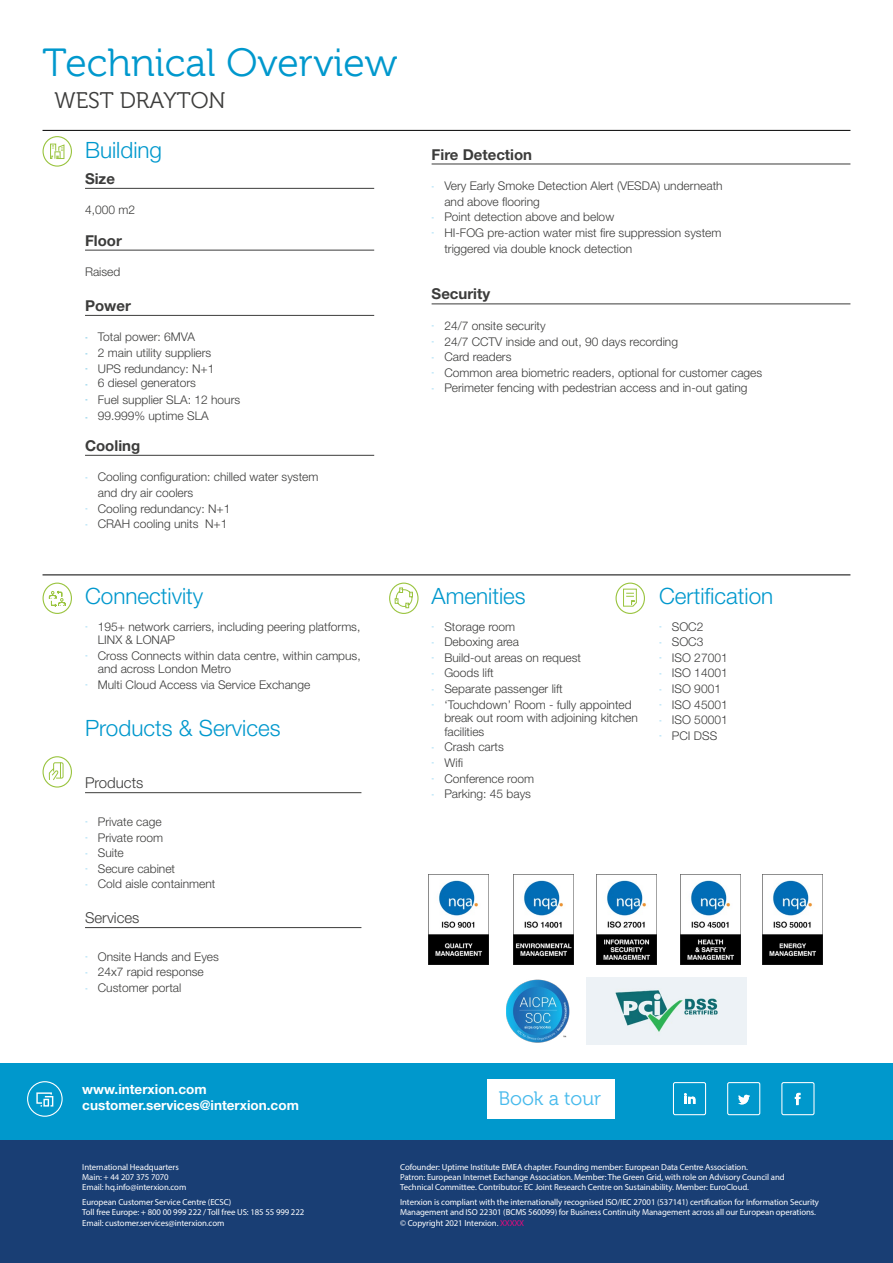
<style>
.page{position:relative;width:893px;height:1263px;background:#fff}
.page>*{position:absolute;margin:0;border:0;box-sizing:border-box;transform-origin:0 0}
.t1{font:39.15px "Museo 300";color:#0098cd}
.t2{font:300 22.5px "Helvetica Neue LT Std";color:#0098cd}
.t3{font:22.5px "Museo 300";color:#3c3c3b}
.t4{font:19.35px "Museo 300";color:#47baec}
.t5{font:700 15px "Helvetica Neue LT Std";color:#3c3c3b}
.t6{font:300 15px "Helvetica Neue LT Std";color:#3c3c3b}
.t7{font:700 13.5px/15.9px "Helvetica Neue LT Std";color:#fff}
.t8{font:300 12px/13.5px "Helvetica Neue LT Std";color:#3c3c3b}
.t9{font:300 12px "Helvetica Neue LT Std";color:#3d3d3c}
.t10{font:8.7px/10.4px "Myriad Pro";letter-spacing:-.01em;color:#fff}
.s1{font-size:7.5px;color:#0097cf}
.s2{font-size:7.5px;color:#47baec}
.s3{color:#e3097c}
</style>
<div class="page">
<svg style="left:50px;top:143px;width:15px;height:16px"></svg>
<div style="left:43px;top:136px;width:29px;height:31px;border:1px solid #9ac43f;border-radius:50%"></div>
<hr style="left:85px;top:188px;width:289px;height:1px;background:#3c3c3b">
<hr style="left:85px;top:250px;width:289px;height:1px;background:#3c3c3b">
<hr style="left:85px;top:315px;width:289px;height:1px;background:#3c3c3b">
<hr style="left:85px;top:455px;width:289px;height:1px;background:#3c3c3b">
<hr style="left:432px;top:164px;width:418px;height:1px;background:#3c3c3b">
<hr style="left:432px;top:304px;width:418px;height:1px;background:#3c3c3b">
<hr style="left:43px;top:574px;width:807px;height:1px;background:#000">
<hr style="left:43px;top:130px;width:807px;height:1px;background:#000">
<hr style="left:85px;top:792px;width:276px;height:1px;background:#3c3c3b">
<hr style="left:85px;top:927px;width:276px;height:1px;background:#3c3c3b">
<svg style="left:49px;top:590px;width:17px;height:17px"></svg>
<div style="left:43px;top:583px;width:29px;height:31px;border:1px solid #9ac43f;border-radius:50%"></div>
<div style="left:43px;top:756px;width:29px;height:32px;border:1px solid #9ac43f;border-radius:50%"></div>
<svg style="left:48px;top:762px;width:16px;height:18px"></svg>
<svg style="left:394px;top:587px;width:19px;height:21px"></svg>
<div style="left:389px;top:583px;width:30px;height:31px;border:1px solid #9ac43f;border-radius:50%"></div>
<div style="left:615px;top:583px;width:30px;height:31px;border:1px solid #9ac43f;border-radius:50%"></div>
<svg style="left:623px;top:588px;width:14px;height:19px"></svg>
<div style="left:0;top:1140px;width:893px;height:123px;background:#193e74"></div>
<div style="left:0;top:1063px;width:893px;height:77px;background:#0098cc"></div>
<svg style="left:36px;top:1092px;width:17px;height:14px"></svg>
<div style="left:27px;top:1081px;width:36px;height:36px;border:1px solid #fff;border-radius:50%"></div>
<div style="left:487px;top:1079px;width:128px;height:39px;background:#fff"></div>
<svg style="left:684px;top:1093px;width:12px;height:11px"></svg>
<div style="left:673px;top:1082px;width:33px;height:33px;border:1px solid #fff;border-radius:2px"></div>
<svg style="left:738px;top:1095px;width:12px;height:9px"></svg>
<div style="left:727px;top:1082px;width:33px;height:33px;border:1px solid #fff;border-radius:2px"></div>
<svg style="left:795px;top:1093px;width:5px;height:12px"></svg>
<div style="left:781px;top:1082px;width:33px;height:33px;border:1px solid #fff;border-radius:2px"></div>
<img style="left:506px;top:979px;width:63px;height:64px">
<img style="left:586px;top:977px;width:160px;height:67px">
<img style="left:429px;top:874px;width:60px;height:90px">
<img style="left:513px;top:874px;width:60px;height:90px">
<img style="left:597px;top:874px;width:60px;height:90px">
<img style="left:680px;top:874px;width:60px;height:90px">
<img style="left:762px;top:874px;width:60px;height:90px">
<h1 class="t1" style="left:43px;top:42px;width:356px">Technical Overview</h1>
<h2 class="t3" style="left:55px;top:88px;width:173px">WEST DRAYTON</h2>
<h2 class="t2" style="left:85px;top:136px;width:79px">Building</h2>
<p class="t5" style="left:85px;top:169px;width:31px">Size</p>
<p class="t8" style="left:85px;top:203px;width:52px">4,000 m2</p>
<p class="t5" style="left:85px;top:231px;width:38px">Floor</p>
<p class="t8" style="left:85px;top:265px;width:37px">Raised</p>
<p class="t5" style="left:85px;top:296px;width:47px">Power</p>
<p class="t9" style="left:85px;top:330px;width:111px"><span class="s1">-</span> Total power: 6MVA</p>
<p class="t9" style="left:85px;top:345px;width:128px"><span class="s1">-</span> 2 main utility suppliers</p>
<p class="t9" style="left:85px;top:361px;width:131px"><span class="s1">-</span> UPS redundancy: N+1</p>
<p class="t9" style="left:85px;top:375px;width:113px"><span class="s1">-</span> 6 diesel generators</p>
<p class="t9" style="left:85px;top:392px;width:157px"><span class="s1">-</span> Fuel supplier SLA: 12 hours</p>
<p class="t9" style="left:85px;top:408px;width:125px"><span class="s1">-</span> 99.999% uptime SLA</p>
<p class="t5" style="left:85px;top:436px;width:57px">Cooling</p>
<p class="t8" style="left:98px;top:469px;width:222px;line-height:15.6px;text-indent:-13px"><span class="s2">-</span> Cooling configuration: chilled water system and dry air coolers</p>
<p class="t8" style="left:85px;top:501px;width:147px"><span class="s2">-</span> Cooling redundancy: N+1</p>
<p class="t8" style="left:85px;top:517px;width:144px"><span class="s2">-</span> CRAH cooling units N+1</p>
<h2 class="t2" style="left:85px;top:582px;width:120px">Connectivity</h2>
<p class="t8" style="left:98px;top:619px;width:264px;text-indent:-13px"><span class="s2">-</span> 195+ network carriers, including peering platforms,<br>LINX &amp; LONAP</p>
<p class="t8" style="left:98px;top:648px;width:264px;text-indent:-13px"><span class="s2">-</span> Cross Connects within data centre, within campus, and across London Metro</p>
<p class="t8" style="left:85px;top:677px;width:227px"><span class="s2">-</span> Multi Cloud Access via Service Exchange</p>
<h2 class="t2" style="left:85px;top:714px;width:197px">Products &amp; Services</h2>
<p class="t6" style="left:85px;top:774px;width:60px">Products</p>
<p class="t8" style="left:85px;top:815px;width:78px"><span class="s2">-</span> Private cage</p>
<p class="t8" style="left:85px;top:830px;width:80px"><span class="s2">-</span> Private room</p>
<p class="t8" style="left:85px;top:846px;width:40px"><span class="s2">-</span> Suite</p>
<p class="t8" style="left:85px;top:861px;width:92px"><span class="s2">-</span> Secure cabinet</p>
<p class="t8" style="left:85px;top:877px;width:132px"><span class="s2">-</span> Cold aisle containment</p>
<p class="t6" style="left:85px;top:909px;width:56px">Services</p>
<p class="t8" style="left:85px;top:949px;width:135px"><span class="s2">-</span> Onsite Hands and Eyes</p>
<p class="t8" style="left:85px;top:965px;width:120px"><span class="s2">-</span> 24x7 rapid response</p>
<p class="t8" style="left:85px;top:981px;width:98px"><span class="s2">-</span> Customer portal</p>
<p class="t7" style="left:82px;top:1081px;width:218px">www.interxion.com customer.services@interxion.com</p>
<p class="t10" style="left:82px;top:1161px;width:106px">International Headquarters<br>Main: + 44 207 375 7070<br>Email: hq.info@interxion.com</p>
<p class="t10" style="left:82px;top:1197px;width:223px">European Customer Service Centre (ECSC)<br>Toll free Europe: + 800 00 999 222 / Toll free US: 185 55 999 222<br>Email: customer.services@interxion.com</p>
<p class="t5" style="left:432px;top:145px;width:102px">Fire Detection</p>
<p class="t8" style="left:444px;top:178px;width:280px;line-height:15.6px;text-indent:-13px"><span class="s2">-</span> Very Early Smoke Detection Alert (VESDA) underneath and above flooring</p>
<p class="t8" style="left:432px;top:210px;width:184px"><span class="s2">-</span> Point detection above and below</p>
<p class="t8" style="left:444px;top:225px;width:279px;line-height:15.6px;text-indent:-13px"><span class="s2">-</span> HI-FOG pre-action water mist fire suppression system triggered via double knock detection</p>
<p class="t5" style="left:432px;top:285px;width:60px">Security</p>
<p class="t8" style="left:432px;top:319px;width:116px"><span class="s2">-</span> 24/7 onsite security</p>
<p class="t8" style="left:432px;top:334px;width:248px"><span class="s2">-</span> 24/7 CCTV inside and out, 90 days recording</p>
<p class="t8" style="left:432px;top:350px;width:81px"><span class="s2">-</span> Card readers</p>
<p class="t8" style="left:432px;top:366px;width:332px"><span class="s2">-</span> Common area biometric readers, optional for customer cages</p>
<p class="t8" style="left:432px;top:381px;width:317px"><span class="s2">-</span> Perimeter fencing with pedestrian access and in-out gating</p>
<h2 class="t2" style="left:432px;top:582px;width:96px">Amenities</h2>
<p class="t8" style="left:432px;top:619px;width:85px"><span class="s2">-</span> Storage room</p>
<p class="t8" style="left:432px;top:635px;width:89px"><span class="s2">-</span> Deboxing area</p>
<p class="t8" style="left:432px;top:650px;width:151px"><span class="s2">-</span> Build-out areas on request</p>
<p class="t8" style="left:432px;top:666px;width:64px"><span class="s2">-</span> Goods lift</p>
<p class="t8" style="left:432px;top:682px;width:133px"><span class="s2">-</span> Separate passenger lift</p>
<p class="t8" style="left:444px;top:697px;width:195px;text-indent:-13px"><span class="s2">-</span> ‘Touchdown’ Room - fully appointed break out room with adjoining kitchen facilities</p>
<p class="t8" style="left:432px;top:740px;width:74px"><span class="s2">-</span> Crash carts</p>
<p class="t8" style="left:432px;top:756px;width:33px"><span class="s2">-</span> Wifi</p>
<p class="t8" style="left:432px;top:771px;width:104px"><span class="s2">-</span> Conference room</p>
<p class="t8" style="left:432px;top:787px;width:101px"><span class="s2">-</span> Parking: 45 bays</p>
<h2 class="t2" style="left:659px;top:582px;width:116px">Certification</h2>
<p class="t8" style="left:659px;top:619px;width:46px"><span class="s2">-</span> SOC2</p>
<p class="t8" style="left:659px;top:635px;width:46px"><span class="s2">-</span> SOC3</p>
<p class="t8" style="left:659px;top:650px;width:70px"><span class="s2">-</span> ISO 27001</p>
<p class="t8" style="left:659px;top:666px;width:70px"><span class="s2">-</span> ISO 14001</p>
<p class="t8" style="left:659px;top:682px;width:63px"><span class="s2">-</span> ISO 9001</p>
<p class="t8" style="left:659px;top:697px;width:70px"><span class="s2">-</span> ISO 45001</p>
<p class="t8" style="left:659px;top:713px;width:70px"><span class="s2">-</span> ISO 50001</p>
<p class="t8" style="left:659px;top:729px;width:60px"><span class="s2">-</span> PCI DSS</p>
<h3 class="t4" style="left:498px;top:1088px;width:104px">Book a tour</h3>
<p class="t10" style="left:400px;top:1161px;width:386px">Cofounder: Uptime Institute EMEA chapter. Founding member: European Data Centre Association.<br>Patron: European Internet Exchange Association. Member: The Green Grid, with role on Advisory Council and<br>Technical Committee. Contributor: EC Joint Research Centre on Sustainability. Member: EuroCloud.</p>
<p class="t10" style="left:400px;top:1197px;width:420px">Interxion is compliant with the internationally recognised ISO/IEC 27001 (537141) certification for Information Security<br>Management and ISO 22301 (BCMS 560099) for Business Continuity Management across all our European operations. © Copyright 2021 Interxion. <span class="s3">XXXXX</span></p>
</div>
